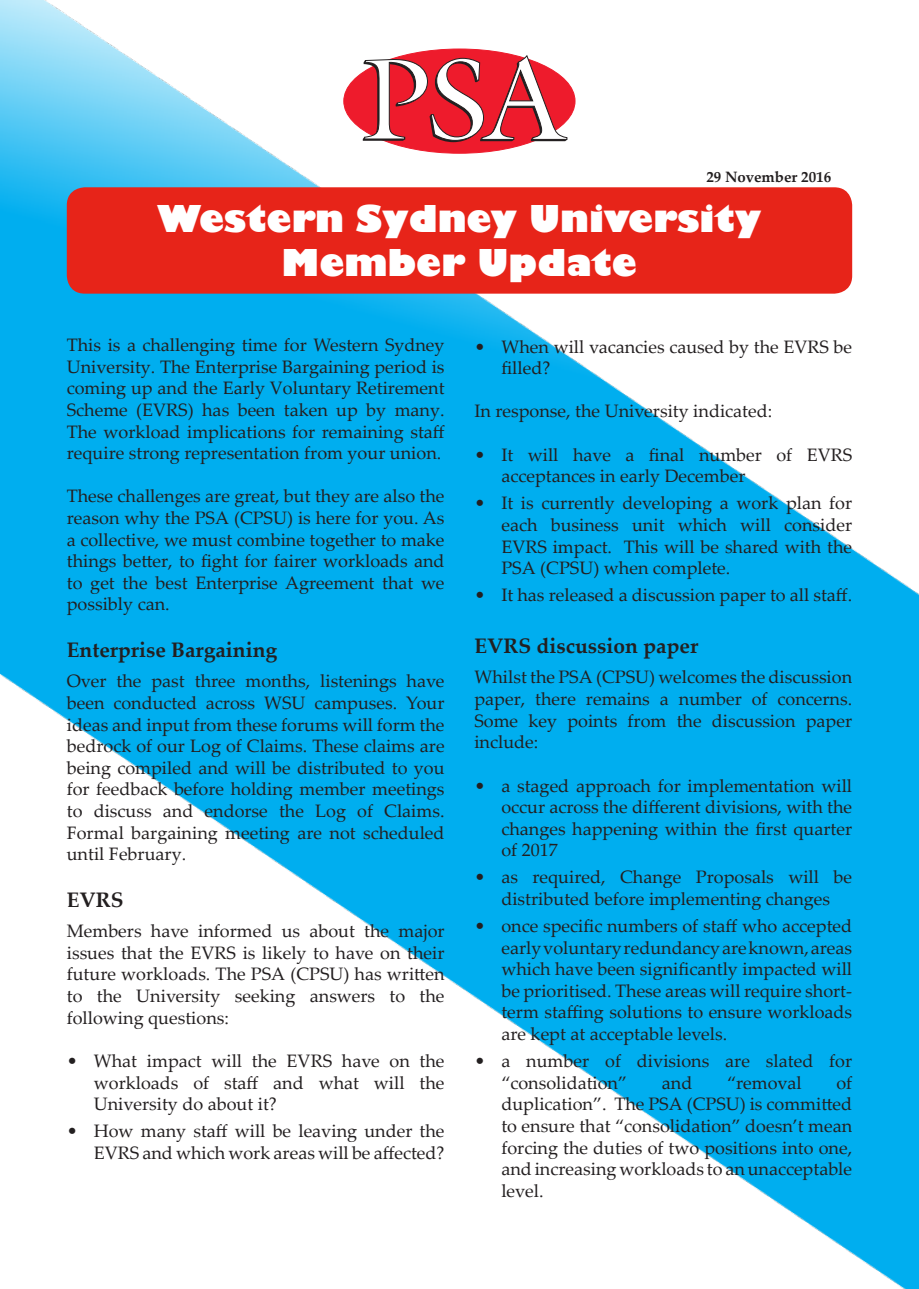
<style>
.page{position:relative;width:919px;height:1289px;background:#fff}
.page>*{position:absolute;margin:0;border:0;box-sizing:border-box;transform-origin:0 0}
.t1{font:800 36px "Gill Sans";color:#fff}
.Sub_Headings{font:700 21px "Palatino Linotype";color:#231f20}
.Body_text{font:18px/21.6px "Palatino Linotype";color:#231f20;text-align:justify}
.Date{font:700 15px "Palatino Linotype";color:#231f20}
</style>
<div class="page">
<img style="left:0;top:0;width:918px;height:1288px">
<div style="left:344px;top:49px;width:231px;height:104px;background:#ee1b2c;border-radius:50%"></div>
<svg style="left:363px;top:55px;width:204px;height:87px"></svg>
<div style="left:67px;top:187px;width:785px;height:107px;background:#e72419;border-radius:18px"></div>
<p class="Date" style="left:706px;top:166px;width:126px">29 November 2016</p>
<p class="t1" style="left:157px;top:197px;width:606px">Western Sydney University</p>
<p class="t1" style="left:281px;top:240px;width:357px">Member Update</p>
<p class="Body_text" style="left:67px;top:333px;width:379px">This is a challenging time for Western Sydney University. The Enterprise Bargaining period is coming up and the Early Voluntary Retirement Scheme (EVRS) has been taken up by many.<br>The workload implications for remaining staff require strong representation from your union.</p>
<p class="Body_text" style="left:67px;top:485px;width:379px">These challenges are great, but they are also the reason why the PSA (CPSU) is here for you. As a collective, we must combine together to make things better, to fight for fairer workloads and to get the best Enterprise Agreement that we possibly can.</p>
<p class="Sub_Headings" style="left:67px;top:635px;width:212px">Enterprise Bargaining</p>
<p class="Body_text" style="left:67px;top:669px;width:379px">Over the past three months, listenings have been conducted across WSU campuses. Your ideas and input from these forums will form the bedrock of our Log of Claims. These claims are being compiled and will be distributed to you for feedback before holding member meetings to discuss and endorse the Log of Claims.<br>Formal bargaining meeting are not scheduled until February.</p>
<p class="Sub_Headings" style="left:67px;top:885px;width:58px">EVRS</p>
<p class="Body_text" style="left:67px;top:919px;width:379px">Members have informed us about the major issues that the EVRS is likely to have on their future workloads. The PSA (CPSU) has written to the University seeking answers to the following questions:</p>
<p class="Body_text" style="left:94px;top:1049px;width:352px;text-indent:-27px">• What impact will the EVRS have on the workloads of staff and what will the University do about it?</p>
<p class="Body_text" style="left:67px;top:1119px;width:379px;text-align:right">• How many staff will be leaving under the<br>EVRS and which work areas will be affected?</p>
<p class="Body_text" style="left:501px;top:335px;width:352px;text-indent:-27px">• When will vacancies caused by the EVRS be filled?</p>
<p class="Body_text" style="left:474px;top:400px;width:299px">In response, the University indicated:</p>
<p class="Body_text" style="left:501px;top:443px;width:352px;text-indent:-27px">• It will have a final number of EVRS acceptances in early December</p>
<p class="Body_text" style="left:501px;top:491px;width:352px;text-indent:-27px">• It is currently developing a work plan for each business unit which will consider EVRS impact. This will be shared with the PSA (CPSU) when complete.</p>
<p class="Body_text" style="left:474px;top:583px;width:379px">• It has released a discussion paper to all staff.</p>
<p class="Sub_Headings" style="left:474px;top:631px;width:225px">EVRS discussion paper</p>
<p class="Body_text" style="left:474px;top:666px;width:379px">Whilst the PSA (CPSU) welcomes the discussion paper, there remains a number of concerns.<br>Some key points from the discussion paper include:</p>
<p class="Body_text" style="left:501px;top:774px;width:352px;text-indent:-27px">• a staged approach for implementation will occur across the different divisions, with the changes happening within the first quarter of 2017</p>
<p class="Body_text" style="left:474px;top:865px;width:379px;text-align:center">• as required, Change Proposals will be distributed before implementing changes</p>
<p class="Body_text" style="left:501px;top:914px;width:352px;text-indent:-27px">• once specific numbers of staff who accepted early voluntary redundancy are known, areas which have been significantly impacted will be prioritised. These areas will require short&shy;term staffing solutions to ensure workloads are kept at acceptable levels.</p>
<p class="Body_text" style="left:501px;top:1049px;width:352px;text-indent:-27px">• a number of divisions are slated for “consolidation”</p>
<p class="Body_text" style="left:501px;top:1071px;width:352px;text-indent:335px">of duplication”. The PSA (CPSU) is committed to ensure that “consolidation” doesn’t mean forcing the duties of two positions into one, and increasing workloads to an unacceptable level.</p>
<p class="Body_text" style="left:661px;top:1071px;width:32px">and</p>
<p class="Body_text" style="left:727px;top:1071px;width:76px">“removal</p>
</div>
